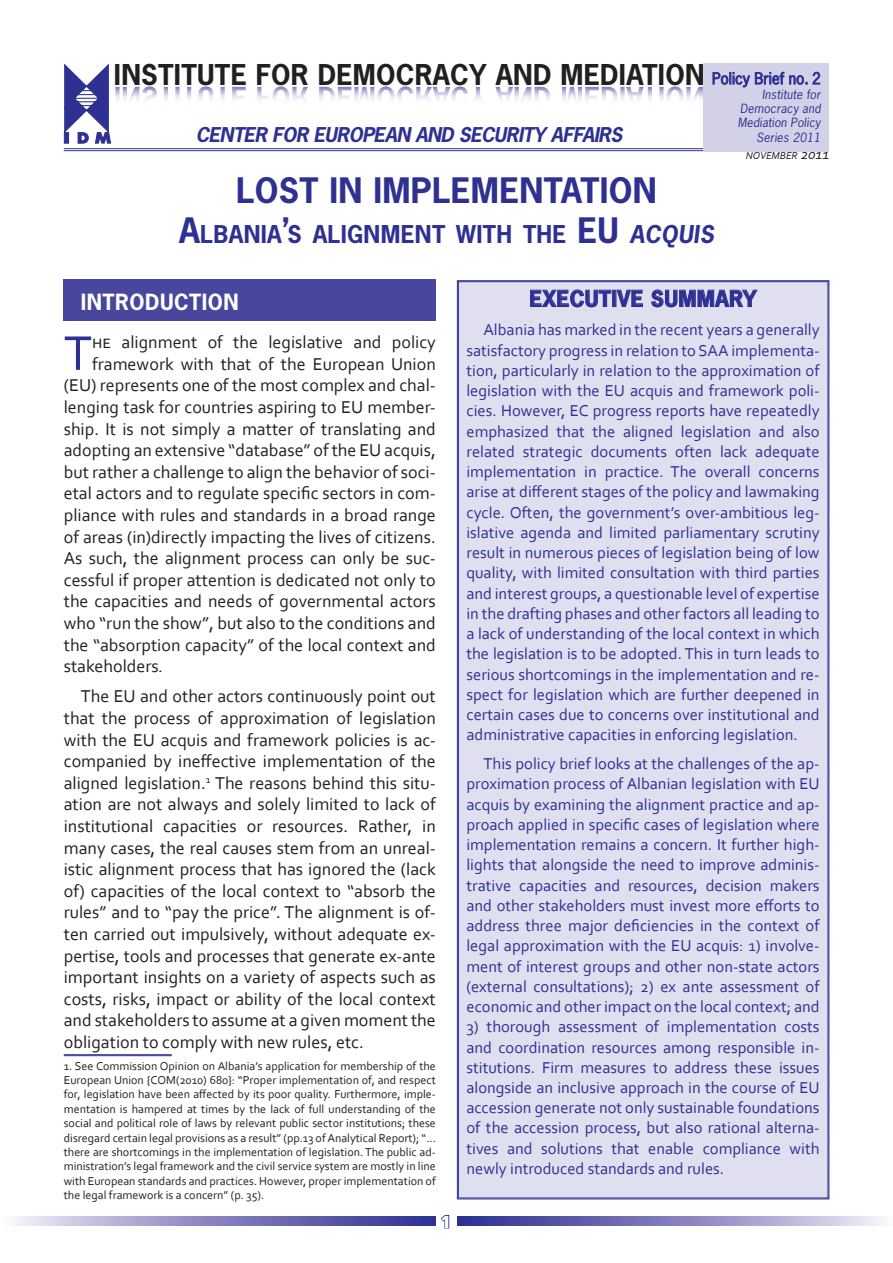
<style>
.page{position:relative;width:893px;height:1263px;background:#fff}
.page>*{position:absolute;margin:0;border:0;box-sizing:border-box;transform-origin:0 0}
.t1{font:51px "Corbel";color:#2e3092}
.t2{font:700 33px "News Gothic Std";letter-spacing:.01em;color:#2e3092}
.t3{font:700 27px "News Gothic Std";letter-spacing:.01em;color:#231f20}
.t4{font:700 23.1px "News Gothic Std";letter-spacing:.015em;color:#2e3092}
.t5{font:700 21px "News Gothic Std";letter-spacing:.025em;color:#2e3092}
.t6{font:700 21px "News Gothic Std";letter-spacing:.025em;color:#fff}
.t7{font:italic 700 19.2px "News Gothic Std";color:#2e3092}
.t8{font:18px/21.6px "Corbel";color:#231f20;text-align:justify}
.t9{font:700 18px "Folio BT";color:#fff}
.t10{font:16.5px/20.2px "Corbel";color:#2e3092;text-align:justify}
.t11{font:12px/14.4px "Corbel";color:#231f20;text-align:justify}
.t12{font:italic 12px/14.4px "News Gothic Std";letter-spacing:.01em;color:#2e3092;text-align:justify}
.t13{font:italic 10.5px "Corbel";color:#231f20}
.s1{font-weight:400;font-size:15px;color:#2e3092}
.s2{font-size:33px}
.s3{font-style:italic}
.s4{font-size:15px}
</style>
<div class="page">
<svg style="left:16px;top:1216px;width:420px;height:9px"></svg>
<svg style="left:457px;top:1216px;width:425px;height:9px"></svg>
<svg style="left:440px;top:1214px;width:10px;height:15px"></svg>
<div style="left:64px;top:280px;width:372px;height:41px;background:#48479d"></div>
<div style="left:457px;top:280px;width:372px;height:919px;background:#e0dfef"></div>
<svg style="left:530px;top:289px;width:113px;height:20px"></svg>
<svg style="left:651px;top:287px;width:107px;height:22px"></svg>
<svg style="left:64px;top:64px;width:47px;height:80px"></svg>
<hr style="left:64px;top:148px;width:639px;height:1px;background:#2e3092">
<hr style="left:64px;top:150px;width:639px;height:1px;background:#2e3092">
<div style="left:703px;top:64px;width:126px;height:88px;background:#d3d1e8"></div>
<svg style="left:712px;top:72px;width:108px;height:16px"></svg>
<hr style="left:64px;top:1054px;width:108px;height:1px;background:#2e3092">
<hr style="left:64px;top:1055px;width:108px;height:1px;background:#2e3092">
<h3 class="t3" style="left:114px;top:57px;width:708px">INSTITUTE FOR DEMOCRACY AND MEDIATION <span class="s1">Policy Brief no. 2</span></h3>
<p class="t12" style="left:738px;top:87px;width:84px;text-indent:25px">Institute for Democracy and Mediation Policy</p>
<p class="t7" style="left:196px;top:122px;width:432px">CENTER FOR EUROPEAN AND SECURITY AFFAIRS</p>
<p class="t12" style="left:757px;top:130px;width:66px">Series 2011</p>
<h2 class="t2" style="left:236px;top:169px;width:422px">LOST IN IMPLEMENTATION</h2>
<h3 class="t4" style="left:179px;top:219px;width:202px"><span class="s2">A</span>LBANIA<span class="s2">’</span>S ALI GNMENT</h3>
<h3 class="t4" style="left:456px;top:219px;width:259px">WITH THE <span class="s2">EU</span> <span class="s3">ACQUIS</span></h3>
<p class="t13" style="left:746px;top:149px;width:85px">NOVEMBER <span class="s4">2011</span></p>
<p class="t6" style="left:81px;top:288px;width:160px">INTRODUCTION</p>
<h1 class="t1" style="left:64px;top:321px;width:30px">T</h1>
<p class="t8" style="left:92px;top:331px;width:345px">he alignment of the legislative and policy</p>
<p class="t8" style="left:92px;top:353px;width:345px">framework with that of the European Union</p>
<p class="t8" style="left:64px;top:374px;width:374px">(EU) represents one of the most complex and chal-</p>
<p class="t8" style="left:64px;top:396px;width:374px">lenging task for countries aspiring to EU member-</p>
<p class="t8" style="left:64px;top:417px;width:374px">ship. It is not simply a matter of translating and</p>
<p class="t8" style="left:64px;top:439px;width:374px">adopting an extensive “database” of the EU acquis,</p>
<p class="t8" style="left:64px;top:461px;width:374px">but rather a challenge to align the behavior of soci-</p>
<p class="t8" style="left:64px;top:482px;width:374px">etal actors and to regulate specific sectors in com-</p>
<p class="t8" style="left:64px;top:504px;width:374px">pliance with rules and standards in a broad range</p>
<p class="t8" style="left:64px;top:525px;width:374px">of areas (in)directly impacting the lives of citizens.</p>
<p class="t8" style="left:64px;top:547px;width:374px">As such, the alignment process can only be suc-</p>
<p class="t8" style="left:64px;top:569px;width:374px">cessful if proper attention is dedicated not only to</p>
<p class="t8" style="left:64px;top:590px;width:374px">the capacities and needs of governmental actors</p>
<p class="t8" style="left:64px;top:612px;width:374px">who “run the show”, but also to the conditions and</p>
<p class="t8" style="left:64px;top:633px;width:374px">the “absorption capacity” of the local context and</p>
<p class="t8" style="left:64px;top:655px;width:101px">stakeholders<span class="s3">.</span></p>
<p class="t8" style="left:64px;top:685px;width:374px;text-indent:17px">The EU and other actors continuously point out that the process of approximation of legislation with the EU acquis and framework policies is ac&shy;companied by ineffective implementation of the aligned legislation.<sup>1</sup> The reasons behind this situ&shy;ation are not always and solely limited to lack of institutional capacities or resources. Rather, in many cases, the real causes stem from an unreal&shy;istic alignment process that has ignored the (lack of) capacities of the local context to “absorb the rules” and to “pay the price”. The alignment is of&shy;ten carried out impulsively, without adequate ex&shy;pertise, tools and processes that generate ex-ante important insights on a variety of aspects such as costs, risks, impact or ability of the local context and stakeholders to assume at a given moment the obligation to comply with new rules, etc.</p>
<p class="t11" style="left:64px;top:1058px;width:374px">1. See Commission Opinion on Albania’s application for membership of the European Union {COM(2010) 680}: “Proper implementation of, and respect for, legislation have been affected by its poor quality. Furthermore, imple&shy;mentation is hampered at times by the lack of full understanding of the social and political role of laws by relevant public sector institutions; these disregard certain legal provisions as a result” (pp.13 of Analytical Report); “... there are shortcomings in the implementation of legislation. The public ad&shy;ministration’s legal framework and the civil service system are mostly in line with European standards and practices. However, proper implementation of the legal framework is a concern” (p. 35).</p>
<p class="t9" style="left:440px;top:1210px;width:13px">1</p>
<p class="t5" style="left:529px;top:285px;width:229px">EXECUTIVE SUMMARY</p>
<p class="t10" style="left:466px;top:319px;width:355px;text-indent:17px">Albania has marked in the recent years a generally satisfactory progress in relation to SAA implementa&shy;tion, particularly in relation to the approximation of legislation with the EU acquis and framework poli&shy;cies. However, EC progress reports have repeatedly emphasized that the aligned legislation and also related strategic documents often lack adequate implementation in practice. The overall concerns arise at different stages of the policy and lawmaking cycle. Often, the government’s over-ambitious leg&shy;islative agenda and limited parliamentary scrutiny result in numerous pieces of legislation being of low quality, with limited consultation with third parties and interest groups, a questionable level of expertise in the drafting phases and other factors all leading to a lack of understanding of the local context in which the legislation is to be adopted. This in turn leads to serious shortcomings in the implementation and re&shy;spect for legislation which are further deepened in certain cases due to concerns over institutional and administrative capacities in enforcing legislation.</p>
<p class="t10" style="left:466px;top:753px;width:355px;text-indent:17px">This policy brief looks at the challenges of the ap&shy;proximation process of Albanian legislation with EU acquis by examining the alignment practice and ap&shy;proach applied in specific cases of legislation where implementation remains a concern. It further high&shy;lights that alongside the need to improve adminis&shy;trative capacities and resources, decision makers and other stakeholders must invest more efforts to address three major deficiencies in the context of legal approximation with the EU acquis: 1) involve&shy;ment of interest groups and other non-state actors (external consultations); 2) ex ante assessment of economic and other impact on the local context; and</p>
<p class="t10" style="left:466px;top:1016px;width:355px">3) thorough assessment of implementation costs and coordination resources among responsible in&shy;stitutions. Firm measures to address these issues alongside an inclusive approach in the course of EU accession generate not only sustainable foundations of the accession process, but also rational alterna&shy;tives and solutions that enable compliance with newly introduced standards and rules.</p>
</div>
